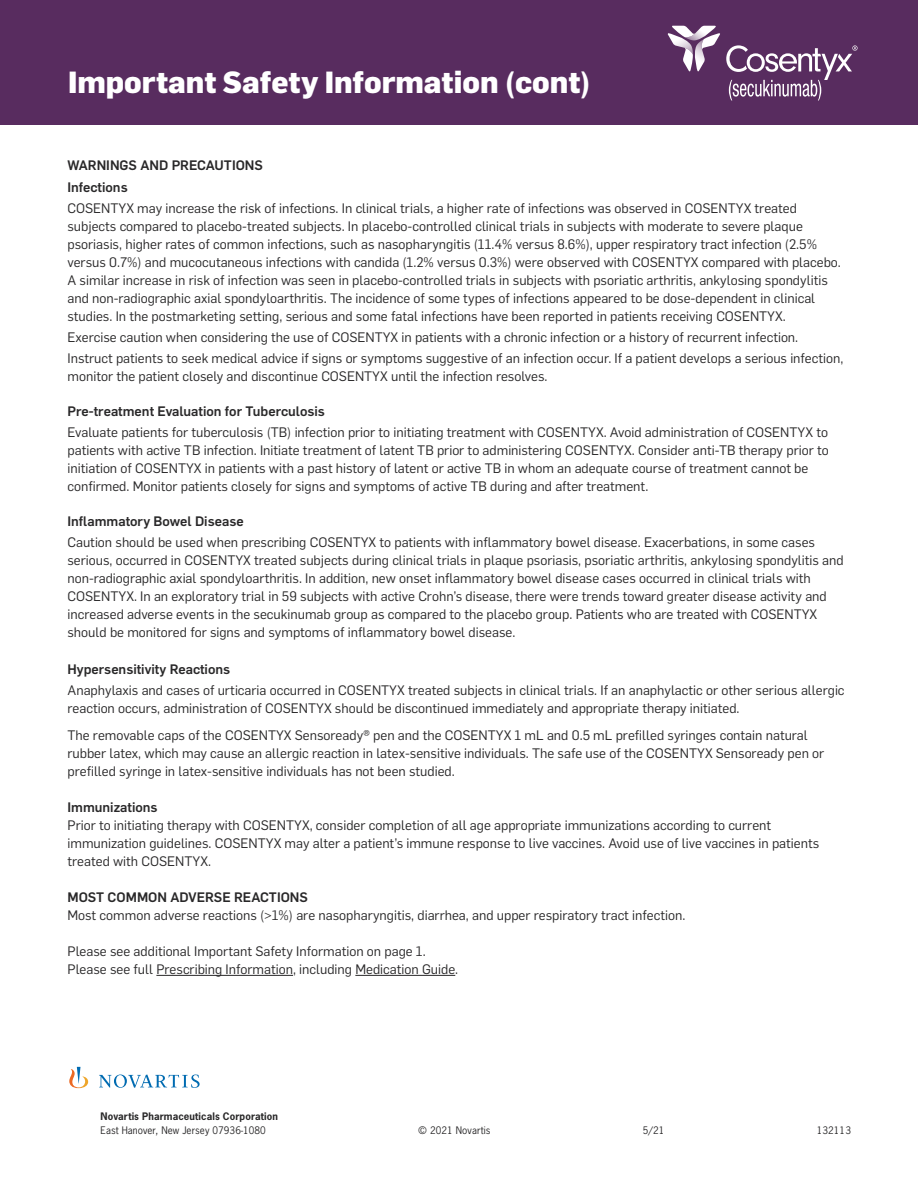
<style>
.page{position:relative;width:918px;height:1188px;background:#fff}
.page>*{position:absolute;margin:0;border:0;box-sizing:border-box;transform-origin:0 0}
.t1{font:800 30px "Flama";color:#fff}
.t2{font:13.5px/18px "Flama";color:#292829}
.t3{font:500 13.5px/21.3px "Flama";color:#292829}
.t4{font:9.75px "News Gothic";letter-spacing:.01em;color:#292829}
.t5{font:700 9.75px "News Gothic";letter-spacing:.01em;color:#292829}
</style>
<div class="page">
<hr style="left:156px;top:975px;width:137px;height:1px;background:#292829">
<hr style="left:355px;top:975px;width:100px;height:1px;background:#292829">
<svg style="left:69px;top:1067px;width:131px;height:21px"></svg>
<div style="left:0;top:0;width:918px;height:125px;background:#582c5f"></div>
<svg style="left:667px;top:26px;width:53px;height:46px"></svg>
<svg style="left:726px;top:45px;width:132px;height:56px"></svg>
<h1 class="t1" style="left:68px;top:60px;width:524px">Important Safety Information (cont)</h1>
<p class="t3" style="left:68px;top:154px;width:197px">WARNINGS AND PRECAUTIONS<br>Infections</p>
<p class="t2" style="left:68px;top:198px;width:775px">COSENTYX may increase the risk of infections. In clinical trials, a higher rate of infections was observed in COSENTYX treated subjects compared to placebo-treated subjects. In placebo-controlled clinical trials in subjects with moderate to severe plaque psoriasis, higher rates of common infections, such as nasopharyngitis (11.4% versus 8.6%), upper respiratory tract infection (2.5% versus 0.7%) and mucocutaneous infections with candida (1.2% versus 0.3%) were observed with COSENTYX compared with placebo.<br>A similar increase in risk of infection was seen in placebo-controlled trials in subjects with psoriatic arthritis, ankylosing spondylitis and non-radiographic axial spondyloarthritis. The incidence of some types of infections appeared to be dose-dependent in clinical studies. In the postmarketing setting, serious and some fatal infections have been reported in patients receiving COSENTYX.</p>
<p class="t2" style="left:68px;top:326px;width:777px;line-height:21.3px">Exercise caution when considering the use of COSENTYX in patients with a chronic infection or a history of recurrent infection.<br>Instruct patients to seek medical advice if signs or symptoms suggestive of an infection occur. If a patient develops a serious infection,</p>
<p class="t2" style="left:68px;top:367px;width:482px">monitor the patient closely and discontinue COSENTYX until the infection resolves.</p>
<p class="t3" style="left:68px;top:400px;width:259px">Pre-treatment Evaluation for Tuberculosis</p>
<p class="t2" style="left:68px;top:423px;width:763px">Evaluate patients for tuberculosis (TB) infection prior to initiating treatment with COSENTYX. Avoid administration of COSENTYX to patients with active TB infection. Initiate treatment of latent TB prior to administering COSENTYX. Consider anti-TB therapy prior to initiation of COSENTYX in patients with a past history of latent or active TB in whom an adequate course of treatment cannot be confirmed. Monitor patients closely for signs and symptoms of active TB during and after treatment.</p>
<p class="t3" style="left:68px;top:509px;width:178px">Inflammatory Bowel Disease</p>
<p class="t2" style="left:68px;top:533px;width:778px">Caution should be used when prescribing COSENTYX to patients with inflammatory bowel disease. Exacerbations, in some cases serious, occurred in COSENTYX treated subjects during clinical trials in plaque psoriasis, psoriatic arthritis, ankylosing spondylitis and non-radiographic axial spondyloarthritis. In addition, new onset inflammatory bowel disease cases occurred in clinical trials with COSENTYX. In an exploratory trial in 59 subjects with active Crohn’s disease, there were trends toward greater disease activity and increased adverse events in the secukinumab group as compared to the placebo group. Patients who are treated with COSENTYX should be monitored for signs and symptoms of inflammatory bowel disease.</p>
<p class="t3" style="left:68px;top:658px;width:164px">Hypersensitivity Reactions</p>
<p class="t2" style="left:68px;top:681px;width:779px">Anaphylaxis and cases of urticaria occurred in COSENTYX treated subjects in clinical trials. If an anaphylactic or other serious allergic reaction occurs, administration of COSENTYX should be discontinued immediately and appropriate therapy initiated.</p>
<p class="t2" style="left:68px;top:725px;width:758px">The removable caps of the COSENTYX Sensoready® pen and the COSENTYX 1 mL and 0.5 mL prefilled syringes contain natural rubber latex, which may cause an allergic reaction in latex-sensitive individuals. The safe use of the COSENTYX Sensoready pen or prefilled syringe in latex-sensitive individuals has not been studied.</p>
<p class="t3" style="left:68px;top:795px;width:92px">Immunizations</p>
<p class="t2" style="left:68px;top:815px;width:753px">Prior to initiating therapy with COSENTYX, consider completion of all age appropriate immunizations according to current immunization guidelines. COSENTYX may alter a patient’s immune response to live vaccines. Avoid use of live vaccines in patients treated with COSENTYX.</p>
<p class="t3" style="left:68px;top:885px;width:242px">MOST COMMON ADVERSE REACTIONS</p>
<p class="t2" style="left:68px;top:905px;width:619px">Most common adverse reactions (&gt;1%) are nasopharyngitis, diarrhea, and upper respiratory tract infection.</p>
<p class="t2" style="left:68px;top:941px;width:392px">Please see additional Important Safety Information on page 1.<br>Please see full Prescribing Information, including Medication Guide.</p>
<p class="t5" style="left:101px;top:1110px;width:179px">Novartis Pharmaceuticals Corporation</p>
<p class="t4" style="left:101px;top:1124px;width:167px">East Hanover, New Jersey 07936-1080</p>
<p class="t4" style="left:418px;top:1124px;width:74px">© 2021 Novartis</p>
<p class="t4" style="left:643px;top:1124px;width:23px">5/21</p>
<p class="t4" style="left:817px;top:1124px;width:36px">132113</p>
</div>
